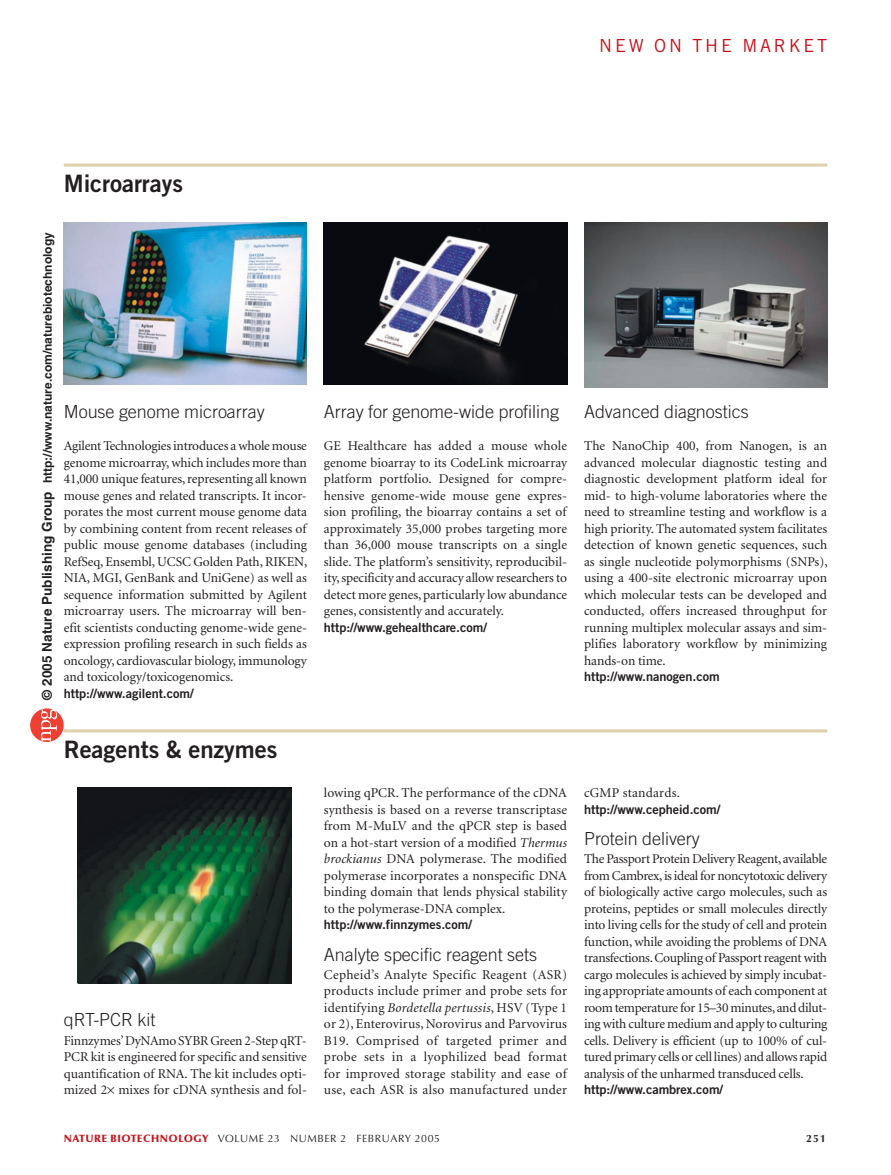
<style>
.page{position:relative;width:891px;height:1175px;background:#fff}
.page>*{position:absolute;margin:0;border:0;box-sizing:border-box;transform-origin:0 0}
.t1{font:24px "Trade Gothic Bold Two";letter-spacing:-.005em;color:#231f20}
.t2{font:300 18px "Trade Gothic";letter-spacing:-.005em;color:#231f20}
.t3{font:18px "Trade Gothic";letter-spacing:.15em;color:#c4121a}
.t4{font:13.5px/16.5px "Minion";color:#231f20;text-align:justify}
.t5{font:12.75px "Trade Gothic Bold Two";letter-spacing:-.005em;color:#231f20}
.t6{font:700 12px "Helvetica";color:#231f1f}
.t7{font:10.5px "Optima";letter-spacing:.05em;color:#231f20}
.t8{font:700 10.5px "Optima";color:#231f20}
.s1{font-size:13.5px}
.s2{font-style:italic}
.s3{font-weight:900;color:#c4121a}
</style>
<div class="page">
<hr style="left:64px;top:163px;width:763px;height:3px;background:#dcd1a8">
<img style="left:64px;top:222px;width:243px;height:162px">
<img style="left:324px;top:222px;width:243px;height:162px">
<img style="left:584px;top:222px;width:243px;height:165px">
<img style="left:78px;top:787px;width:214px;height:196px">
<hr style="left:64px;top:729px;width:763px;height:3px;background:#dcd1a8">
<svg style="left:30px;top:708px;width:34px;height:34px"></svg>
<h2 class="t3" style="left:599px;top:39px;width:229px">NEW ON THE MARKET</h2>
<h1 class="t1" style="left:64px;top:175px;width:121px">Microarrays</h1>
<p class="t6" style="left:43px;top:700px;width:469px;rotate:-90deg"><span class="s1">© 2005 Nature Publishing Group</span> http://www.nature.com/naturebiotechnology</p>
<h2 class="t2" style="left:64px;top:405px;width:202px">Mouse genome microarray</h2>
<p class="t4" style="left:64px;top:439px;width:245px">Agilent Technologies introduces a whole mouse genome microarray, which includes more than 41,000 unique features, representing all known mouse genes and related transcripts. It incor&shy;porates the most current mouse genome data by combining content from recent releases of public mouse genome databases (including RefSeq, Ensembl, UCSC Golden Path, RIKEN, NIA, MGI, GenBank and UniGene) as well as sequence information submitted by Agilent microarray users. The microarray will ben&shy;efit scientists conducting genome-wide gene&shy;expression profiling research in such fields as oncology, cardiovascular biology, immunology and toxicology/toxicogenomics.</p>
<p class="t5" style="left:64px;top:688px;width:131px">http://www.agilent.com/</p>
<h2 class="t2" style="left:324px;top:405px;width:237px">Array for genome-wide profiling</h2>
<p class="t4" style="left:324px;top:439px;width:245px">GE Healthcare has added a mouse whole genome bioarray to its CodeLink microarray platform portfolio. Designed for compre&shy;hensive genome-wide mouse gene expres&shy;sion profiling, the bioarray contains a set of approximately 35,000 probes targeting more than 36,000 mouse transcripts on a single slide. The platform’s sensitivity, reproducibil&shy;ity, specificity and accuracy allow researchers to detect more genes, particularly low abundance genes, consistently and accurately.</p>
<p class="t5" style="left:324px;top:622px;width:164px">http://www.gehealthcare.com/</p>
<h2 class="t2" style="left:584px;top:405px;width:166px">Advanced diagnostics</h2>
<p class="t4" style="left:584px;top:439px;width:245px">The NanoChip 400, from Nanogen, is an advanced molecular diagnostic testing and diagnostic development platform ideal for mid- to high-volume laboratories where the need to streamline testing and workflow is a high priority. The automated system facilitates detection of known genetic sequences, such as single nucleotide polymorphisms (SNPs), using a 400-site electronic microarray upon which molecular tests can be developed and conducted, offers increased throughput for running multiplex molecular assays and sim&shy;plifies laboratory workflow by minimizing hands-on time.</p>
<p class="t5" style="left:584px;top:672px;width:137px">http://www.nanogen.com</p>
<h1 class="t1" style="left:64px;top:740px;width:215px">Reagents &amp; enzymes</h1>
<h2 class="t2" style="left:64px;top:1012px;width:93px">qRT-PCR kit</h2>
<p class="t4" style="left:64px;top:1033px;width:245px">Finnzymes’ DyNAmo SYBR Green 2-Step qRT-PCR kit is engineered for specific and sensitive quantification of RNA. The kit includes opti&shy;mized 2 mixes for cDNA synthesis and fol-</p>
<p class="t4" style="left:324px;top:785px;width:245px">lowing qPCR. The performance of the cDNA synthesis is based on a reverse transcriptase from M-MuLV and the qPCR step is based on a hot-start version of a modified <span class="s2">Thermus brockianus</span> DNA polymerase. The modified polymerase incorporates a nonspecific DNA binding domain that lends physical stability to the polymerase-DNA complex.</p>
<p class="t5" style="left:324px;top:919px;width:150px">http://www.finnzymes.com/</p>
<h2 class="t2" style="left:324px;top:947px;width:215px">Analyte specific reagent sets</h2>
<p class="t4" style="left:324px;top:967px;width:245px">Cepheid’s Analyte Specific Reagent (ASR) products include primer and probe sets for identifying <span class="s2">Bordetella pertussis</span>, HSV (Type 1 or 2), Enterovirus, Norovirus and Parvovirus B19. Comprised of targeted primer and probe sets in a lyophilized bead format for improved storage stability and ease of use, each ASR is also manufactured under</p>
<p class="t4" style="left:584px;top:785px;width:97px">cGMP standards.</p>
<p class="t5" style="left:584px;top:804px;width:138px">http://www.cepheid.com/</p>
<h2 class="t2" style="left:584px;top:832px;width:117px">Protein delivery</h2>
<p class="t4" style="left:584px;top:851px;width:245px">The Passport Protein Delivery Reagent, available from Cambrex, is ideal for noncytotoxic delivery of biologically active cargo molecules, such as proteins, peptides or small molecules directly into living cells for the study of cell and protein function, while avoiding the problems of DNA transfections. Coupling of Passport reagent with cargo molecules is achieved by simply incubat&shy;ing appropriate amounts of each component at room temperature for 15–30 minutes, and dilut&shy;ing with culture medium and apply to culturing cells. Delivery is efficient (up to 100% of cul&shy;tured primary cells or cell lines) and allows rapid analysis of the unharmed transduced cells.</p>
<p class="t5" style="left:584px;top:1084px;width:141px">http://www.cambrex.com/</p>
<p class="t7" style="left:64px;top:1133px;width:378px"><span class="s3">NATURE BIOTECHNOLOGY</span> VOLUME 23 NUMBER 2 FEBRUARY 2005</p>
<p class="t8" style="left:806px;top:1133px;width:21px">251</p>
</div>
